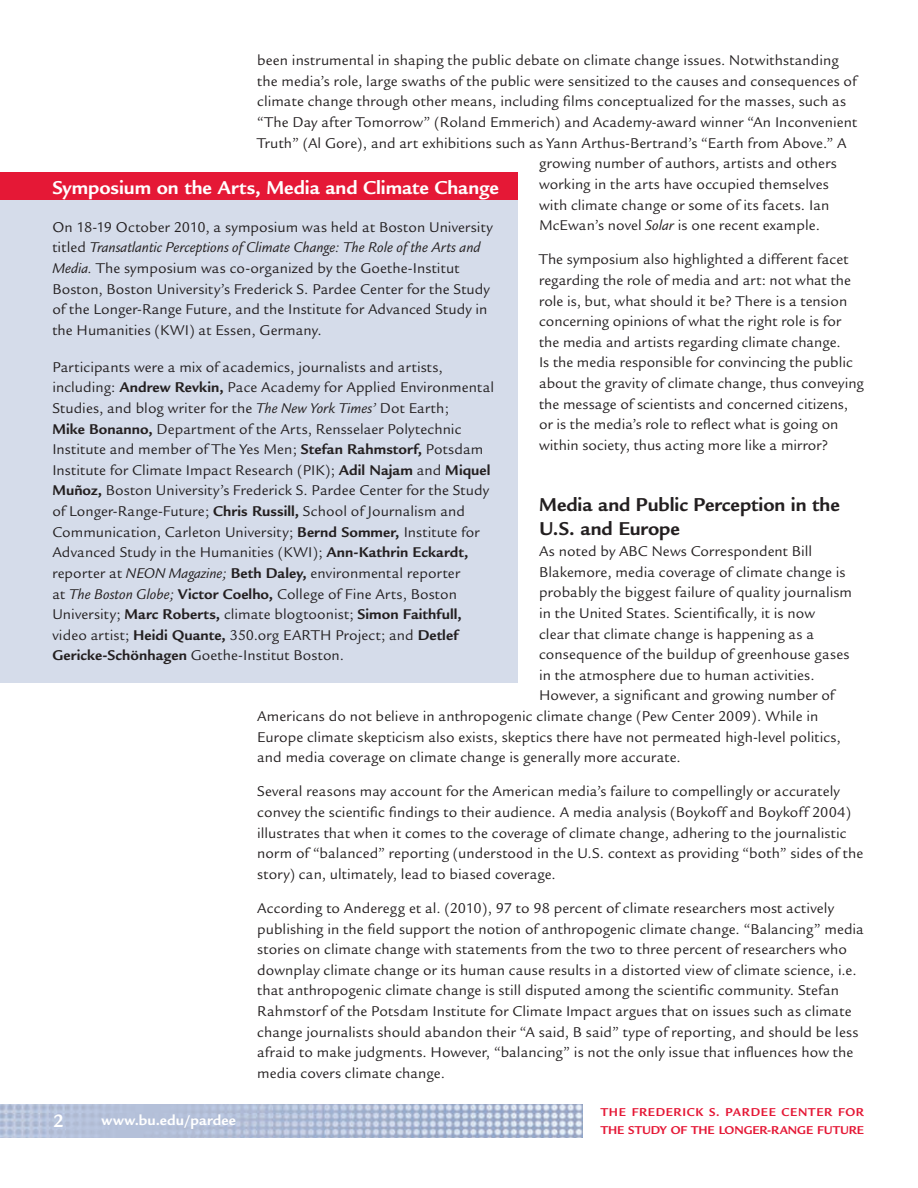
<style>
.page{position:relative;width:918px;height:1188px;background:#fff}
.page>*{position:absolute;margin:0;border:0;box-sizing:border-box;transform-origin:0 0}
.t1{font:700 20.25px/24px "Legacy Sans";letter-spacing:-.005em;color:#231f20}
.t2{font:700 20.25px "Legacy Sans";letter-spacing:-.005em;color:#fff}
.t3{font:700 19.5px "Legacy Sans";color:#fff}
.t4{font:15.3px/20.5px "Legacy Sans";letter-spacing:.005em;color:#231f20}
.t5{font:700 15.3px "Legacy Sans";letter-spacing:.025em;color:#fff}
.t6{font:700 12.3px/18px "Legacy Sans";letter-spacing:.05em;color:#e51836}
.s1{font-style:italic}
.s2{font-weight:700}
</style>
<div class="page">
<img style="left:0;top:1104px;width:582px;height:33px">
<div style="left:0;top:199px;width:518px;height:483px;background:#d5dcea"></div>
<div style="left:0;top:172px;width:518px;height:28px;background:#e51836"></div>
<p class="t4" style="left:257px;top:50px;width:583px">been instrumental in shaping the public debate on climate change issues. Notwithstanding</p>
<p class="t4" style="left:257px;top:71px;width:601px">the media’s role, large swaths of the public were sensitized to the causes and consequences of</p>
<p class="t4" style="left:257px;top:92px;width:590px">climate change through other means, including films conceptualized for the masses, such as</p>
<p class="t4" style="left:257px;top:112px;width:601px">“The Day after Tomorrow” (Roland Emmerich) and Academy-award winner “An Inconvenient</p>
<p class="t4" style="left:257px;top:133px;width:591px">Truth” (Al Gore), and art exhibitions such as Yann Arthus-Bertrand’s “Earth from Above.” A</p>
<p class="t4" style="left:539px;top:153px;width:299px">growing number of authors, artists and others</p>
<p class="t4" style="left:539px;top:174px;width:291px">working in the arts have occupied themselves</p>
<p class="t4" style="left:539px;top:195px;width:292px">with climate change or some of its facets. Ian</p>
<p class="t4" style="left:539px;top:215px;width:282px">McEwan’s novel <span class="s1">Solar</span> is one recent example.</p>
<p class="t4" style="left:539px;top:249px;width:326px">The symposium also highlighted a different facet regarding the role of media and art: not what the role is, but, what should it be? There is a tension concerning opinions of what the right role is for the media and artists regarding climate change.<br>Is the media responsible for convincing the public about the gravity of climate change, thus conveying the message of scientists and concerned citizens, or is the media’s role to reflect what is going on within society, thus acting more like a mirror?</p>
<h1 class="t2" style="left:52px;top:176px;width:448px">Symposium on the arts, Media and climate change</h1>
<p class="t4" style="left:52px;top:217px;width:442px">On 18-19 October 2010, a symposium was held at Boston University titled <span class="s1">Transatlantic Perceptions of Climate Change: The Role of the Arts and Media.</span> The symposium was co-organized by the Goethe-Institut Boston, Boston University’s Frederick S. Pardee Center for the Study of the Longer-Range Future, and the Institute for Advanced Study in the Humanities (KWI) at Essen, Germany.</p>
<p class="t4" style="left:52px;top:357px;width:443px">Participants were a mix of academics, journalists and artists, including: <span class="s2">andrew revkin,</span> Pace Academy for Applied Environmental Studies, and blog writer for the <span class="s1">The New York Times’</span> Dot Earth;<br><span class="s2">Mike Bonanno,</span> Department of the Arts, Rensselaer Polytechnic Institute and member of The Yes Men; <span class="s2">Stefan rahmstorf,</span> Potsdam Institute for Climate Impact Research (PIK); <span class="s2">adil najam</span> and <span class="s2">Miquel Muñoz,</span> Boston University’s Frederick S. Pardee Center for the Study of Longer-Range-Future; <span class="s2">chris russill,</span> School of Journalism and Communication, Carleton University; <span class="s2">Bernd Sommer,</span> Institute for Advanced Study in the Humanities (KWI); <span class="s2">ann-kathrin eckardt, </span>reporter at <span class="s1">NEON Magazine;</span> <span class="s2">Beth daley,</span> environmental reporter<br>at <span class="s1">The Boston Globe;</span> <span class="s2">Victor coelho,</span> College of Fine Arts, Boston University; <span class="s2">Marc roberts,</span> climate blogtoonist; <span class="s2">Simon Faithfull, </span>video artist; <span class="s2">heidi Quante,</span> 350.org EARTH Project; and <span class="s2">detlef gericke-Schönhagen</span> Goethe-Institut Boston.</p>
<h1 class="t1" style="left:539px;top:493px;width:302px">Media and Public Perception in the u.S. and europe</h1>
<p class="t4" style="left:539px;top:541px;width:275px">As noted by ABC News Correspondent Bill</p>
<p class="t4" style="left:539px;top:562px;width:308px">Blakemore, media coverage of climate change is</p>
<p class="t4" style="left:539px;top:582px;width:315px">probably the biggest failure of quality journalism</p>
<p class="t4" style="left:539px;top:603px;width:277px">in the United States. Scientifically, it is now</p>
<p class="t4" style="left:539px;top:624px;width:277px">clear that climate change is happening as a</p>
<p class="t4" style="left:539px;top:644px;width:312px">consequence of the buildup of greenhouse gases</p>
<p class="t4" style="left:539px;top:665px;width:277px">in the atmosphere due to human activities.</p>
<p class="t4" style="left:539px;top:685px;width:297px">However, a significant and growing number of</p>
<p class="t4" style="left:257px;top:706px;width:563px">Americans do not believe in anthropogenic climate change (Pew Center 2009). While in</p>
<p class="t4" style="left:257px;top:727px;width:585px">Europe climate skepticism also exists, skeptics there have not permeated high-level politics,</p>
<p class="t4" style="left:257px;top:747px;width:425px">and media coverage on climate change is generally more accurate.</p>
<p class="t4" style="left:257px;top:781px;width:607px">Several reasons may account for the American media’s failure to compellingly or accurately convey the scientific findings to their audience. A media analysis (Boykoff and Boykoff 2004) illustrates that when it comes to the coverage of climate change, adhering to the journalistic norm of “balanced” reporting (understood in the U.S. context as providing “both” sides of the story) can, ultimately, lead to biased coverage.</p>
<p class="t4" style="left:257px;top:898px;width:608px">According to Anderegg et al. (2010), 97 to 98 percent of climate researchers most actively publishing in the field support the notion of anthropogenic climate change. “Balancing” media stories on climate change with statements from the two to three percent of researchers who downplay climate change or its human cause results in a distorted view of climate science, i.e. that anthropogenic climate change is still disputed among the scientific community. Stefan Rahmstorf of the Potsdam Institute for Climate Impact argues that on issues such as climate change journalists should abandon their “A said, B said” type of reporting, and should be less afraid to make judgments. However, “balancing” is not the only issue that influences how the media covers climate change.</p>
<p class="t3" style="left:53px;top:1110px;width:12px">2</p>
<p class="t6" style="left:601px;top:1103px;width:265px">The Frederick S. Pardee cenTer For<br>The STudy oF The Longer-range FuTure</p>
<p class="t5" style="left:102px;top:1112px;width:136px">www.bu.edu/pardee</p>
</div>
